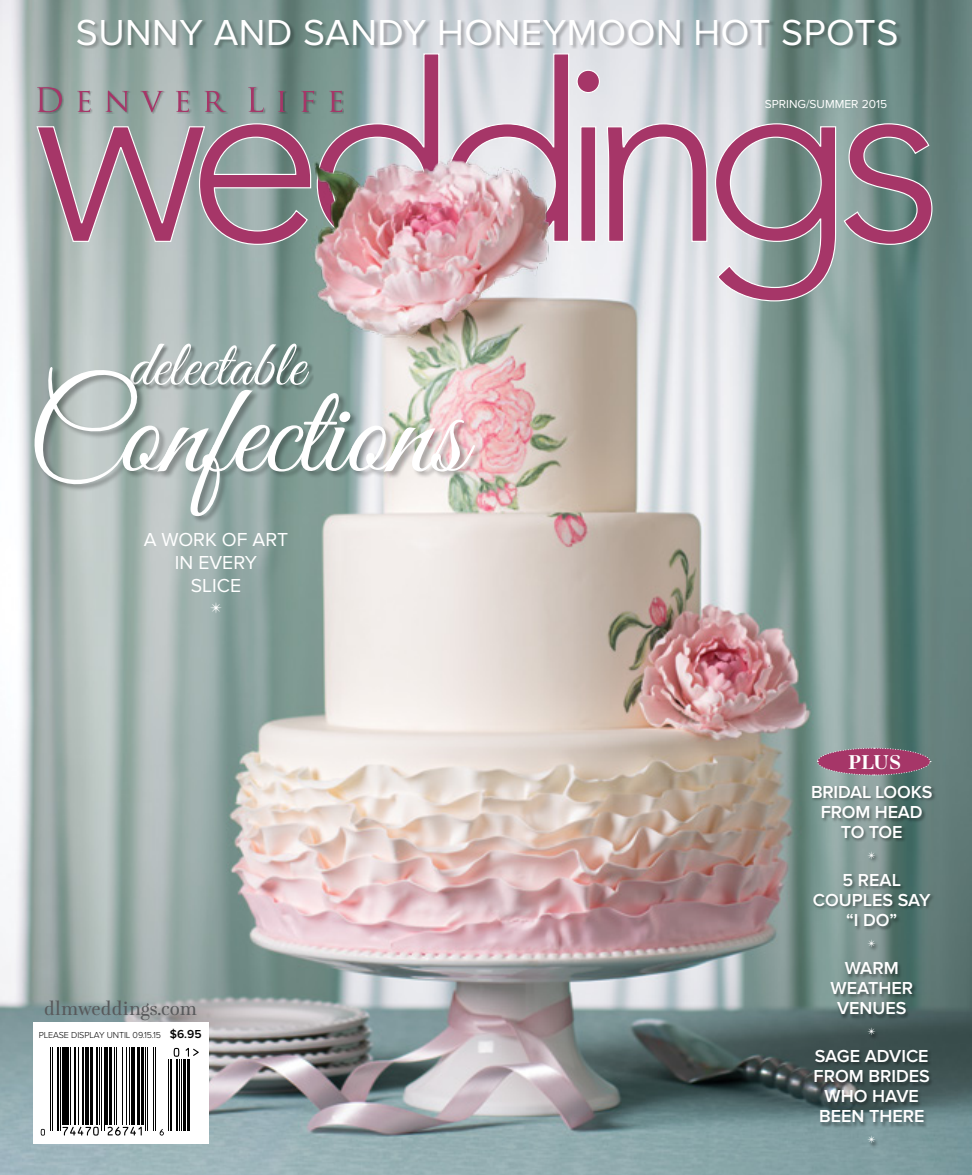
<style>
.page{position:relative;width:972px;height:1175px;background:#fff}
.page>*{position:absolute;margin:0;border:0;box-sizing:border-box;transform-origin:0 0}
.t1{font:129.6px "Great Vibes";color:#fff}
.t2{font:65.4px "Great Vibes";color:#fff}
.t3{font:37.5px "Proxima Nova";letter-spacing:.015em;color:#fff}
.t4{font:700 22.05px "Lavigne Display";color:#fff}
.t5{font:21px "Lavigne Display";color:#58595b}
.t6{font:19.5px/23.4px "Proxima Nova";color:#fff;text-align:center}
.t7{font:600 18px/20.2px "Proxima Nova";color:#fff;text-align:center}
.t8{font:12px "Proxima Nova";color:#fff}
.t9{font:300 9px "Proxima Nova";letter-spacing:-.01em;color:#000}
.s1{font-weight:600;font-size:12px}
</style>
<div class="page">
<img style="left:0;top:0;width:972px;height:1174px">
<svg style="left:868px;top:851px;width:8px;height:8px"></svg>
<svg style="left:868px;top:939px;width:8px;height:8px"></svg>
<svg style="left:868px;top:1027px;width:8px;height:8px"></svg>
<svg style="left:868px;top:1136px;width:8px;height:7px"></svg>
<svg style="left:211px;top:602px;width:10px;height:11px"></svg>
<h3 class="t3" style="left:76px;top:11px;width:821px">SUNNY AND SANDY HONEYMOON HOT SPOTS</h3>
<h2 class="t2" style="left:129px;top:329px;width:177px">delectable</h2>
<h1 class="t1" style="left:27px;top:361px;width:440px">Confections</h1>
<p class="t6" style="left:144px;top:528px;width:145px">A WORK OF ART<br>IN EVERY<br>SLICE</p>
<p class="t5" style="left:44px;top:996px;width:155px">dlmweddings.com</p>
<p class="t9" style="left:39px;top:1030px;width:164px">PLEASE DISPLAY UNTIL 09.15.15 <span class="s1">$6.95</span></p>
<p class="t8" style="left:765px;top:97px;width:62px">SPRING/SUMME</p>
<p class="t8" style="left:851px;top:97px;width:37px">R 2015</p>
<p class="t4" style="left:848px;top:750px;width:54px">PLUS</p>
<p class="t7" style="left:811px;top:782px;width:123px">BRIDAL LOOKS<br>FROM HEAD<br>TO TOE</p>
<p class="t7" style="left:813px;top:870px;width:119px">5 REAL<br>COUPLES SAY “I DO”</p>
<p class="t7" style="left:830px;top:958px;width:84px">WARM<br>WEATHER<br>VENUES</p>
<p class="t7" style="left:814px;top:1045px;width:63px;text-align:left">SAGE ADVICE<br>FROM</p>
<p class="t7" style="left:868px;top:1066px;width:23px">BRIDES</p>
<p class="t7" style="left:825px;top:1086px;width:60px">WHO HAVE</p>
<p class="t7" style="left:819px;top:1106px;width:24px">BEEN</p>
<p class="t7" style="left:869px;top:1106px;width:12px">THERE</p>
</div>
